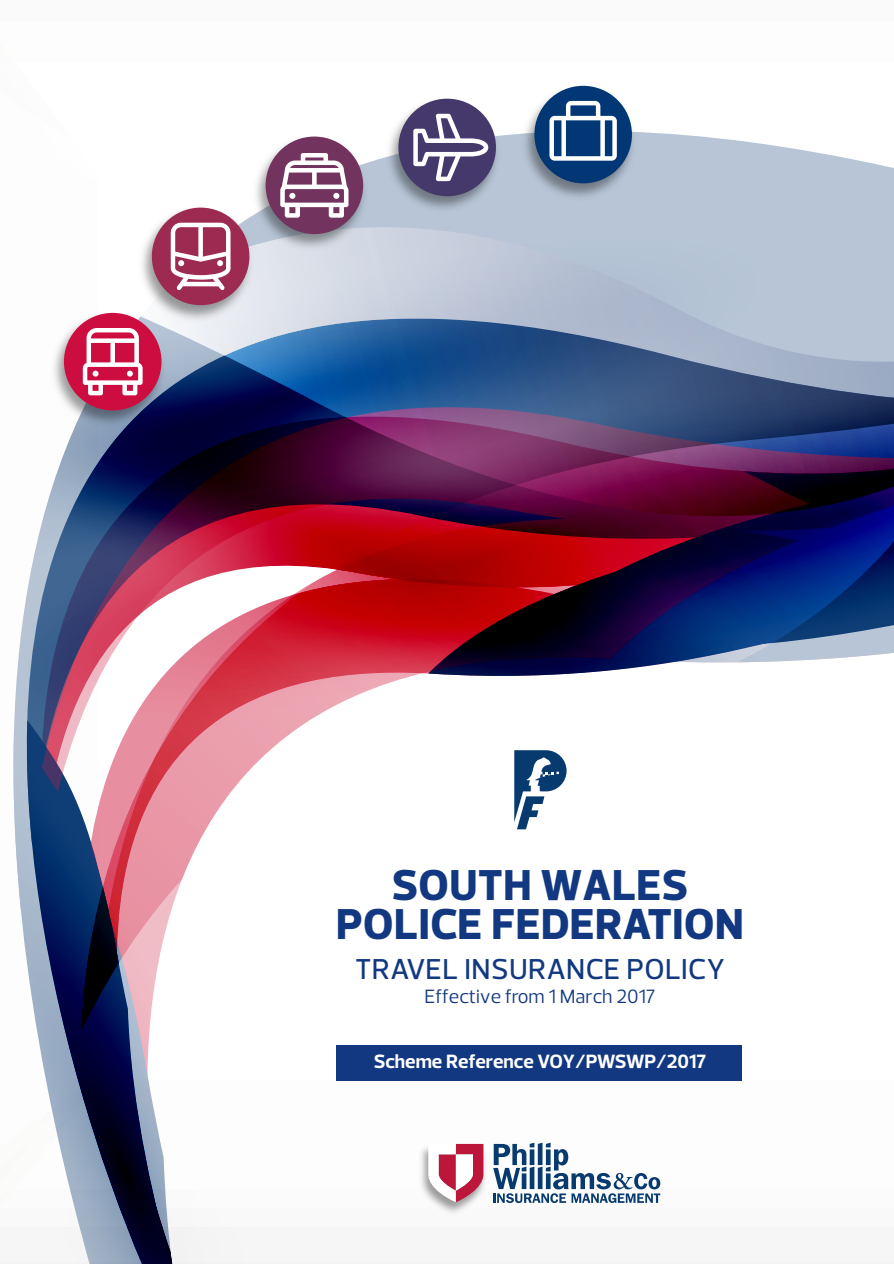
<style>
.page{position:relative;width:894px;height:1264px;background:#fff}
.page>*{position:absolute;margin:0;border:0;box-sizing:border-box;transform-origin:0 0}
.t1{font:800 43.95px/39.8px "Prelo";letter-spacing:.015em;color:#113880;text-align:center}
.t2{font:500 29.25px "Prelo";letter-spacing:.015em;color:#113880}
.t3{font:700 19.65px "Prelo";color:#fff}
.t4{font:19.65px "Prelo";color:#113880}
</style>
<div class="page">
<div style="left:512px;top:132px;width:221px;height:93px;background:#b7c5d6"></div>
<svg style="left:733px;top:140px;width:160px;height:87px;background:#c1cddb"></svg>
<div style="left:797px;top:227px;width:96px;height:109px;background:#b7c5d6"></div>
<svg style="left:262px;top:225px;width:535px;height:90px;background:#bdc8d8"></svg>
<svg style="left:857px;top:336px;width:36px;height:321px;background:#384983"></svg>
<svg style="left:1px;top:795px;width:362px;height:468px"></svg>
<img style="left:13px;top:315px;width:844px;height:480px">
<img style="left:142px;top:214px;width:120px;height:118px">
<div style="left:152px;top:207px;width:97px;height:98px;background:#9d2a50;border-radius:50%"></div>
<svg style="left:171px;top:223px;width:59px;height:67px"></svg>
<img style="left:243px;top:138px;width:139px;height:126px">
<div style="left:265px;top:136px;width:98px;height:98px;background:#72345e;border-radius:50%"></div>
<svg style="left:280px;top:153px;width:68px;height:64px"></svg>
<img style="left:373px;top:98px;width:139px;height:129px">
<div style="left:398px;top:99px;width:97px;height:97px;background:#45386b;border-radius:50%"></div>
<svg style="left:413px;top:114px;width:75px;height:67px"></svg>
<img style="left:506px;top:85px;width:139px;height:127px">
<div style="left:534px;top:86px;width:97px;height:97px;background:#013775;border-radius:50%"></div>
<svg style="left:549px;top:101px;width:67px;height:60px"></svg>
<img style="left:40px;top:300px;width:137px;height:141px">
<div style="left:64px;top:313px;width:97px;height:97px;background:#cd0d40;border-radius:50%"></div>
<svg style="left:83px;top:328px;width:59px;height:67px"></svg>
<svg style="left:514px;top:750px;width:52px;height:79px"></svg>
<div style="left:336px;top:1045px;width:406px;height:35px;background:#113880"></div>
<svg style="left:502px;top:1142px;width:158px;height:60px"></svg>
<img style="left:420px;top:1143px;width:82px;height:71px">
<svg style="left:428px;top:1143px;width:55px;height:58px"></svg>
<h1 class="t1" style="left:336px;top:868px;width:409px">SOUTH WALES<br>POLICE FEDERATION</h1>
<h2 class="t2" style="left:355px;top:959px;width:371px">TRAVEL INSURANCE POLICY</h2>
<p class="t4" style="left:424px;top:989px;width:233px">Effective from 1 March 2017</p>
<p class="t3" style="left:373px;top:1054px;width:334px">Scheme Reference VOY/PWSWP/2017</p>
</div>
